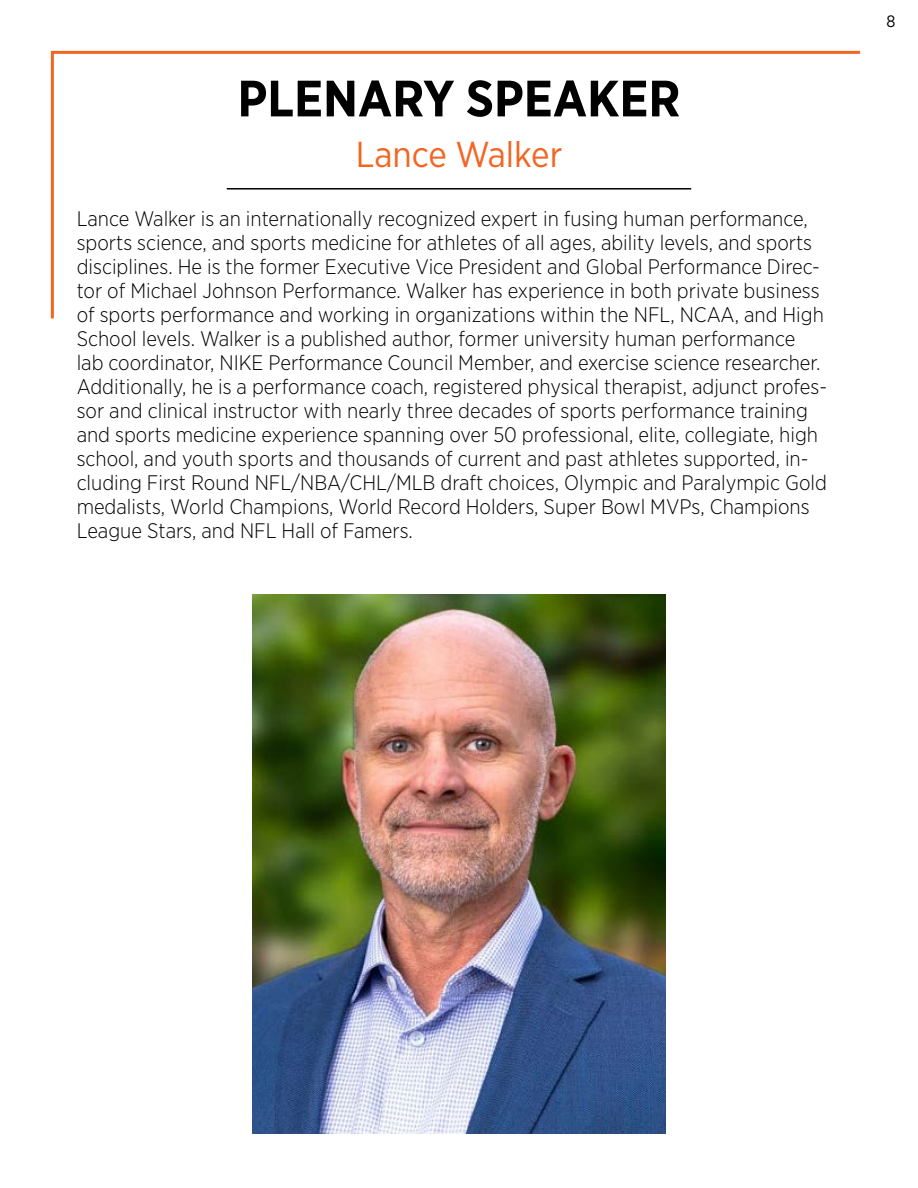
<style>
.page{position:relative;width:918px;height:1188px;background:#fff}
.page>*{position:absolute;margin:0;border:0;box-sizing:border-box;transform-origin:0 0}
.t1{font:700 51px "Gotham Narrow";color:#000}
.t2{font:36px "Gotham Narrow";color:#f26522}
.t3{font:300 21px/24px "Gotham Narrow";color:#000}
.t4{font:16.5px "Gotham Narrow";color:#000}
</style>
<div class="page">
<svg style="left:50px;top:50px;width:811px;height:269px"></svg>
<hr style="left:227px;top:188px;width:464px;height:2px;background:#000">
<img style="left:252px;top:594px;width:414px;height:540px">
<h1 class="t1" style="left:238px;top:66px;width:444px">PLENARY SPEAKER</h1>
<h2 class="t2" style="left:356px;top:132px;width:208px">Lance Walker</h2>
<p class="t3" style="left:77px;top:207px;width:752px">Lance Walker is an internationally recognized expert in fusing human performance, sports science, and sports medicine for athletes of all ages, ability levels, and sports disciplines. He is the former Executive Vice President and Global Performance Direc&shy;tor of Michael Johnson Performance. Walker has experience in both private business of sports performance and working in organizations within the NFL, NCAA, and High School levels. Walker is a published author, former university human performance lab coordinator, NIKE Performance Council Member, and exercise science researcher.<br>Additionally, he is a performance coach, registered physical therapist, adjunct profes&shy;sor and clinical instructor with nearly three decades of sports performance training and sports medicine experience spanning over 50 professional, elite, collegiate, high school, and youth sports and thousands of current and past athletes supported, in&shy;cluding First Round NFL/NBA/CHL/MLB draft choices, Olympic and Paralympic Gold medalists, World Champions, World Record Holders, Super Bowl MVPs, Champions League Stars, and NFL Hall of Famers.</p>
<p class="t4" style="left:887px;top:11px;width:10px">8</p>
</div>
